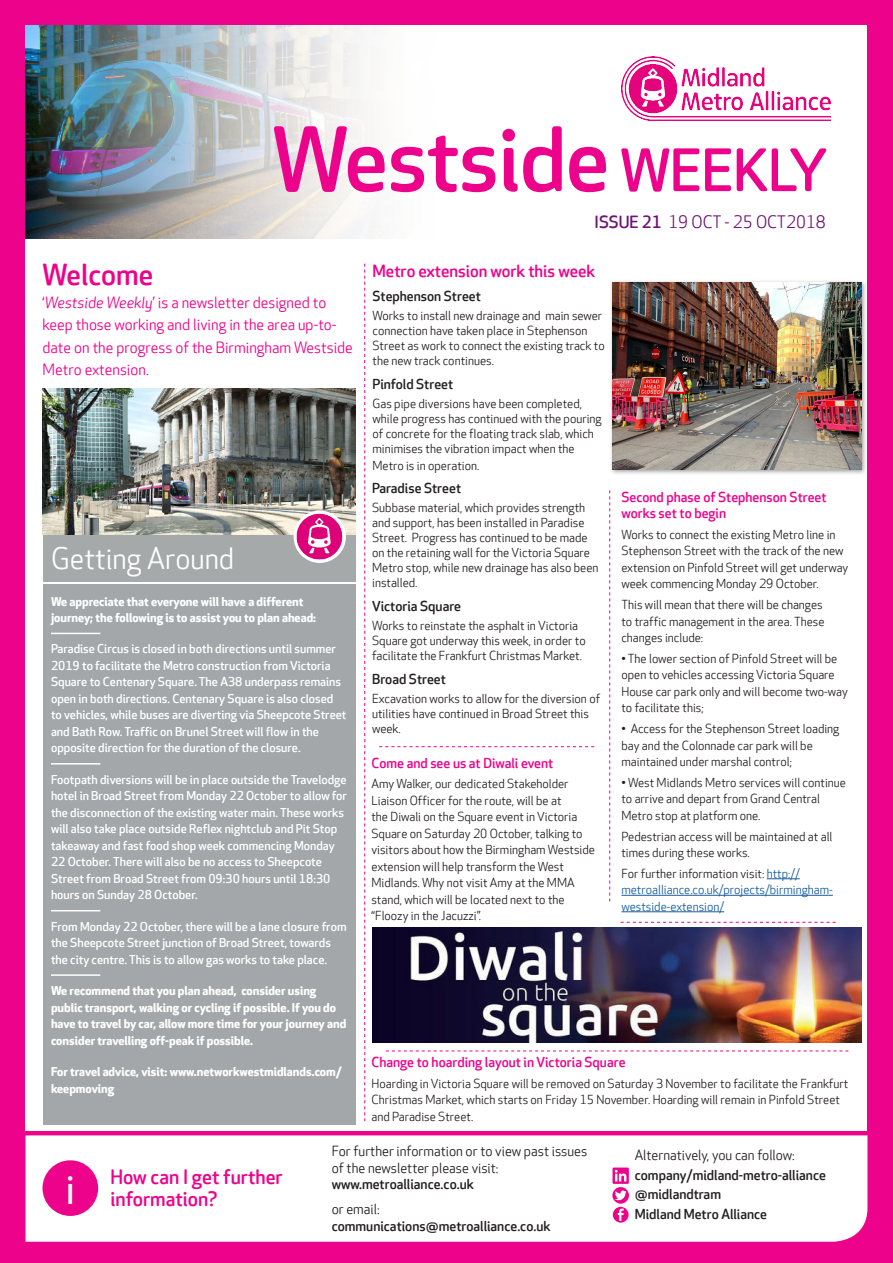
<style>
.page{position:relative;width:893px;height:1263px;background:#ed028c}
.page>*{position:absolute;margin:0;border:0;box-sizing:border-box;transform-origin:0 0}
.t1{font:500 86.55px "Apex Rounded";letter-spacing:-.01em;color:#ed028c}
.t2{font:41.25px "Myriad Pro";color:#fff}
.t3{font:28.5px "Apex Rounded";color:#fff}
.t4{font:500 28.5px "Apex Rounded";color:#ed028c}
.t5{font:500 19.5px/22.5px "Apex Rounded";color:#ed028c}
.t6{font:500 16.5px "Apex Rounded";color:#ed028c}
.t7{font:16.5px "Apex Rounded";color:#6e1472}
.t8{font:15px/22.5px "Apex Rounded";color:#ed028c}
.t9{font:500 13.5px "Apex Rounded";color:#231f20}
.t10{font:500 13.5px/16.5px "Apex Rounded";color:#ed028c}
.t11{font:13.5px/16.5px "Apex Rounded";color:#231f20}
.t12{font:12px/16.5px "Apex Rounded";color:#231f20}
.t13{font:500 12px/16.5px "Apex Rounded";color:#fff}
.t14{font:700 12px/16.5px "Apex Rounded";color:#fff}
.t15{font:12px/16.5px "Apex Rounded";color:#175d9e}
.s1{font-size:57px}
.s2{font-weight:500}
.s3{font-style:italic}
.s4{color:#231f20}
</style>
<div class="page">
<div style="left:26px;top:26px;width:841px;height:1105px;background:#fff"></div>
<div style="left:26px;top:1135px;width:841px;height:107px;background:#fff"></div>
<img style="left:43px;top:388px;width:312px;height:147px">
<hr style="left:767px;top:878px;width:33px;height:1px;background:#175d9e">
<hr style="left:621px;top:895px;width:212px;height:1px;background:#175d9e">
<hr style="left:621px;top:911px;width:103px;height:1px;background:#175d9e">
<div style="left:43px;top:584px;width:312px;height:540px;background:#a3a7a9"></div>
<hr style="left:51px;top:633px;width:49px;height:1px;background:#fff">
<hr style="left:51px;top:763px;width:49px;height:1px;background:#fff">
<hr style="left:51px;top:910px;width:49px;height:1px;background:#fff">
<hr style="left:51px;top:974px;width:49px;height:2px;background:#fff">
<div style="left:43px;top:535px;width:312px;height:47px;background:#a5a9aa"></div>
<img style="left:622px;top:57px;width:208px;height:63px">
<div style="left:609px;top:279px;width:258px;height:196px;background:#231f20;opacity:.45"></div>
<img style="left:26px;top:26px;width:347px;height:212px">
<svg style="left:364px;top:264px;width:1px;height:857px"></svg>
<svg style="left:609px;top:490px;width:1px;height:411px"></svg>
<div style="left:294px;top:511px;width:52px;height:52px;background:#fff;border-radius:50%"></div>
<img style="left:296px;top:513px;width:48px;height:47px">
<div style="left:43px;top:1160px;width:55px;height:56px;background:#ed028c;border-radius:50%"></div>
<div style="left:613px;top:1207px;width:16px;height:15px;background:#ed028c;border-radius:50%"></div>
<svg style="left:618px;top:1208px;width:6px;height:13px"></svg>
<svg style="left:612px;top:1187px;width:17px;height:16px"></svg>
<svg style="left:615px;top:1190px;width:12px;height:10px"></svg>
<svg style="left:612px;top:1167px;width:17px;height:17px"></svg>
<svg style="left:379px;top:746px;width:215px;height:1px"></svg>
<svg style="left:386px;top:1050px;width:462px;height:1px"></svg>
<img style="left:372px;top:927px;width:489px;height:115px">
<svg style="left:621px;top:922px;width:215px;height:1px"></svg>
<img style="left:612px;top:283px;width:249px;height:187px">
<p class="t1" style="left:272px;top:110px;width:557px">Westside <span class="s1">WEEKLY</span></p>
<p class="t7" style="left:595px;top:213px;width:233px"><span class="s2">ISSUE 21</span> 19 OCT - 25 OCT2018</p>
<p class="t4" style="left:43px;top:258px;width:112px">Welcome</p>
<p class="t8" style="left:43px;top:291px;width:312px">‘<span class="s3">Westside Weekly</span>’ is a newsletter designed to keep those working and living in the area up-to&shy;date on the progress of the Birmingham Westside Metro extension.</p>
<p class="t3" style="left:51px;top:543px;width:185px">Getting Around</p>
<p class="t14" style="left:51px;top:593px;width:267px">We appreciate that everyone will have a different journey; the following is to assist you to plan ahead:</p>
<p class="t13" style="left:51px;top:641px;width:297px">Paradise Circus is closed in both directions until summer 2019 to facilitate the Metro construction from Victoria Square to Centenary Square. The A38 underpass remains open in both directions. Centenary Square is also closed to vehicles, while buses are diverting via Sheepcote Street and Bath Row. Traffic on Brunel Street will flow in the opposite direction for the duration of the closure.</p>
<p class="t13" style="left:51px;top:772px;width:297px">Footpath diversions will be in place outside the Travelodge hotel in Broad Street from Monday 22 October to allow for the disconnection of the existing water main. These works will also take place outside Reflex nightclub and Pit Stop takeaway and fast food shop week commencing Monday 22 October. There will also be no access to Sheepcote Street from Broad Street from 09:30 hours until 18:30 hours on Sunday 28 October.</p>
<p class="t13" style="left:51px;top:918px;width:297px">From Monday 22 October, there will be a lane closure from the Sheepcote Street junction of Broad Street, towards the city centre. This is to allow gas works to take place.</p>
<p class="t14" style="left:51px;top:983px;width:297px">We recommend that you plan ahead, consider using public transport, walking or cycling if possible. If you do have to travel by car, allow more time for your journey and consider travelling off-peak if possible.</p>
<p class="t14" style="left:51px;top:1064px;width:292px">For travel advice, visit: www.networkwestmidlands.com/ keepmoving</p>
<p class="t6" style="left:372px;top:262px;width:224px">Metro extension work this week</p>
<p class="t9" style="left:372px;top:288px;width:110px">Stephenson Street</p>
<p class="t12" style="left:372px;top:309px;width:234px;line-height:15px">Works to install new drainage and main sewer connection have taken place in Stephenson Street as work to connect the existing track to the new track continues.</p>
<p class="t9" style="left:372px;top:376px;width:82px">Pinfold Street</p>
<p class="t12" style="left:372px;top:397px;width:231px;line-height:15px">Gas pipe diversions have been completed, while progress has continued with the pouring of concrete for the floating track slab, which minimises the vibration impact when the</p>
<p class="t12" style="left:372px;top:457px;width:108px">Metro is in operation.</p>
<p class="t9" style="left:372px;top:481px;width:91px">Paradise Street</p>
<p class="t12" style="left:372px;top:501px;width:228px;line-height:15px">Subbase material, which provides strength and support, has been installed in Paradise Street. Progress has continued to be made on the retaining wall for the Victoria Square Metro stop, while new drainage has also been installed.</p>
<p class="t9" style="left:372px;top:599px;width:91px">Victoria Square</p>
<p class="t12" style="left:372px;top:619px;width:215px;line-height:15px">Works to reinstate the asphalt in Victoria<br>Square got underway this week, in order to facilitate the Frankfurt Christmas Market.</p>
<p class="t9" style="left:372px;top:671px;width:75px">Broad Street</p>
<p class="t12" style="left:372px;top:692px;width:230px;line-height:15px">Excavation works to allow for the diversion of utilities have continued in Broad Street this week.</p>
<p class="t10" style="left:371px;top:755px;width:183px">Come and see us at Diwali event</p>
<p class="t12" style="left:371px;top:776px;width:225px">Amy Walker, our dedicated Stakeholder Liaison Officer for the route, will be at<br>the Diwali on the Square event in Victoria Square on Saturday 20 October, talking to visitors about how the Birmingham Westside extension will help transform the West Midlands. Why not visit Amy at the MMA stand, which will be located next to the “Floozy in the Jacuzzi”.</p>
<p class="t10" style="left:621px;top:489px;width:207px">Second phase of Stephenson Street works set to begin</p>
<p class="t12" style="left:621px;top:527px;width:228px">Works to connect the existing Metro line in Stephenson Street with the track of the new extension on Pinfold Street will get underway week commencing Monday 29 October.</p>
<p class="t12" style="left:621px;top:597px;width:205px">This will mean that there will be changes to traffic management in the area. These changes include:</p>
<p class="t12" style="left:621px;top:651px;width:228px">• The lower section of Pinfold Street will be open to vehicles accessing Victoria Square House car park only and will become two-way to facilitate this;</p>
<p class="t12" style="left:621px;top:721px;width:219px">• Access for the Stephenson Street loading bay and the Colonnade car park will be maintained under marshal control;</p>
<p class="t12" style="left:621px;top:775px;width:226px">• West Midlands Metro services will continue to arrive and depart from Grand Central<br>Metro stop at platform one.</p>
<p class="t12" style="left:621px;top:828px;width:213px">Pedestrian access will be maintained at all times during these works.</p>
<p class="t15" style="left:621px;top:866px;width:213px"><span class="s4">For further information visit:</span> http:// metroalliance.co.uk/projects/birmingham&shy;westside-extension/</p>
<p class="t10" style="left:371px;top:1054px;width:256px">Change to hoarding layout in Victoria Square</p>
<p class="t12" style="left:371px;top:1075px;width:478px">Hoarding in Victoria Square will be removed on Saturday 3 November to facilitate the Frankfurt<br>Christmas Market, which starts on Friday 15 November. Hoarding will remain in Pinfold Street and Paradise Street.</p>
<p class="t2" style="left:66px;top:1164px;width:11px">i</p>
<p class="t5" style="left:111px;top:1166px;width:174px">How can I get further information?</p>
<p class="t11" style="left:332px;top:1143px;width:257px">For further information or to view past issues of the newsletter please visit:</p>
<p class="t9" style="left:332px;top:1176px;width:144px">www.metroalliance.co.uk</p>
<p class="t11" style="left:332px;top:1201px;width:49px">or email:</p>
<p class="t9" style="left:332px;top:1218px;width:220px">communications@metroalliance.co.uk</p>
<p class="t11" style="left:635px;top:1147px;width:162px">Alternatively, you can follow:</p>
<p class="t9" style="left:635px;top:1167px;width:193px">company/midland-metro-alliance</p>
<p class="t9" style="left:635px;top:1187px;width:88px">@midlandtram</p>
<p class="t9" style="left:635px;top:1206px;width:134px">Midland Metro Alliance</p>
</div>
